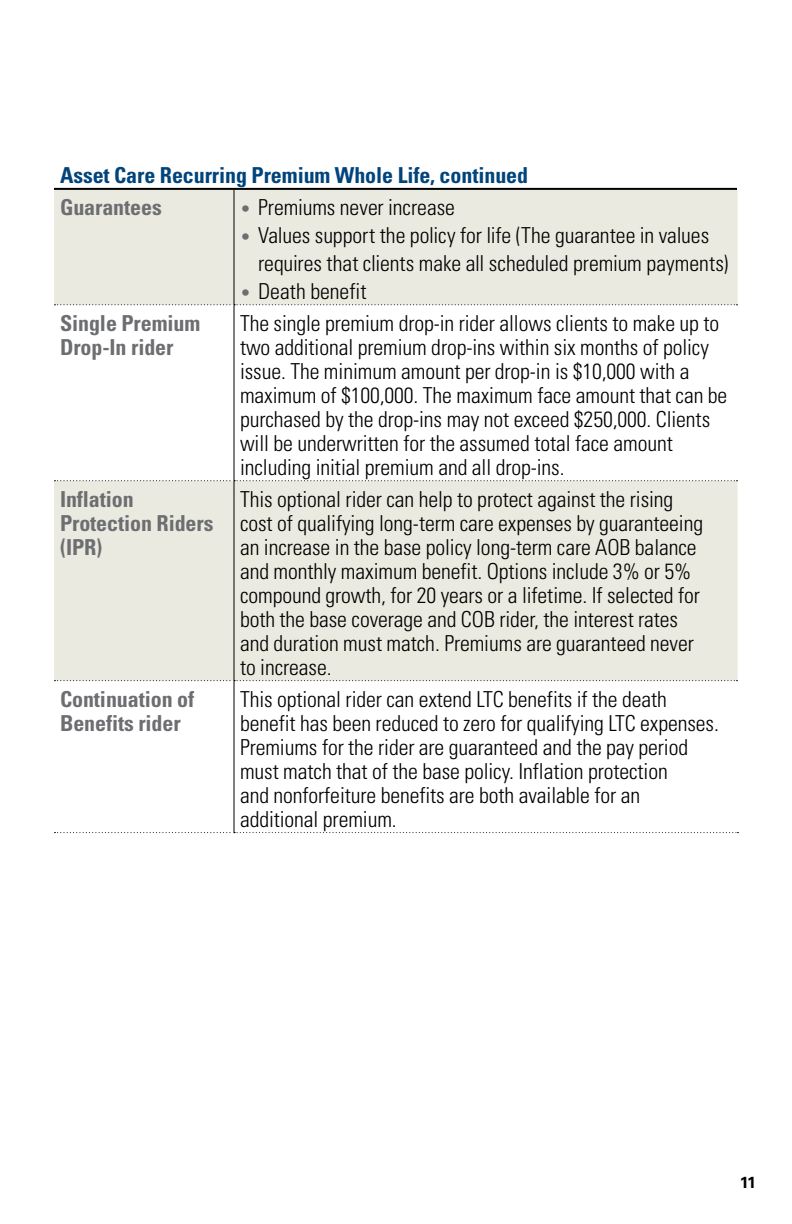
<style>
.page{position:relative;width:792px;height:1224px;background:#fff}
.page>*{position:absolute;margin:0;border:0;box-sizing:border-box;transform-origin:0 0}
.t1{font:300 condensed 22px/24px "Univers LT Std";letter-spacing:-.005em;color:#000}
.t2{font:700 condensed 22px/24px "Univers LT Std";letter-spacing:-.005em;color:#6d6e71}
.t3{font:700 condensed 22px "Univers LT Std";letter-spacing:-.005em;color:#00447c}
.t4{font:700 16px "Univers LT Std";color:#000}
.s1{font-size:18px;color:#6d6e71}
</style>
<div class="page">
<svg style="left:54px;top:189px;width:684px;height:492px;fill:#ebeae0"></svg>
<hr style="left:234px;top:190px;width:1px;height:114px;background:#000">
<hr style="left:234px;top:305px;width:1px;height:175px;background:#000">
<hr style="left:234px;top:481px;width:1px;height:199px;background:#000">
<hr style="left:234px;top:681px;width:1px;height:151px;background:#000">
<hr style="left:54px;top:188px;width:180px;height:2px;background:#000">
<hr style="left:234px;top:188px;width:503px;height:2px;background:#000">
<svg style="left:54px;top:304px;width:683px;height:1px"></svg>
<svg style="left:54px;top:480px;width:683px;height:1px"></svg>
<svg style="left:54px;top:680px;width:683px;height:1px"></svg>
<svg style="left:54px;top:832px;width:685px;height:1px"></svg>
<p class="t3" style="left:60px;top:162px;width:470px">Asset Care Recurring Premium Whole Life, continued</p>
<p class="t2" style="left:60px;top:195px;width:103px">Guarantees</p>
<p class="t1" style="left:240px;top:195px;width:217px"><span class="s1">•</span> Premiums never increase</p>
<p class="t1" style="left:258px;top:221px;width:472px;line-height:28px;text-indent:-18px"><span class="s1">•</span> Values support the policy for life (The guarantee in values requires that clients make all scheduled premium payments)</p>
<p class="t1" style="left:240px;top:279px;width:128px"><span class="s1">•</span> Death benefit</p>
<p class="t2" style="left:60px;top:311px;width:142px">Single Premium<br>Drop-In rider</p>
<p class="t1" style="left:240px;top:311px;width:489px">The single premium drop-in rider allows clients to make up to two additional premium drop-ins within six months of policy issue. The minimum amount per drop-in is $10,000 with a maximum of $100,000. The maximum face amount that can be purchased by the drop-ins may not exceed $250,000. Clients will be underwritten for the assumed total face amount including initial premium and all drop-ins.</p>
<p class="t2" style="left:60px;top:487px;width:155px">Inflation<br>Protection Riders (IPR)</p>
<p class="t1" style="left:240px;top:487px;width:465px">This optional rider can help to protect against the rising cost of qualifying long-term care expenses by guaranteeing an increase in the base policy long-term care AOB balance and monthly maximum benefit. Options include 3% or 5% compound growth, for 20 years or a lifetime. If selected for both the base coverage and COB rider, the interest rates and duration must match. Premiums are guaranteed never to increase.</p>
<p class="t2" style="left:60px;top:687px;width:136px">Continuation of<br>Benefits rider</p>
<p class="t1" style="left:240px;top:687px;width:480px">This optional rider can extend LTC benefits if the death benefit has been reduced to zero for qualifying LTC expenses.<br>Premiums for the rider are guaranteed and the pay period must match that of the base policy. Inflation protection<br>and nonforfeiture benefits are both available for an additional premium.</p>
<p class="t4" style="left:740px;top:1173px;width:18px">11</p>
</div>
